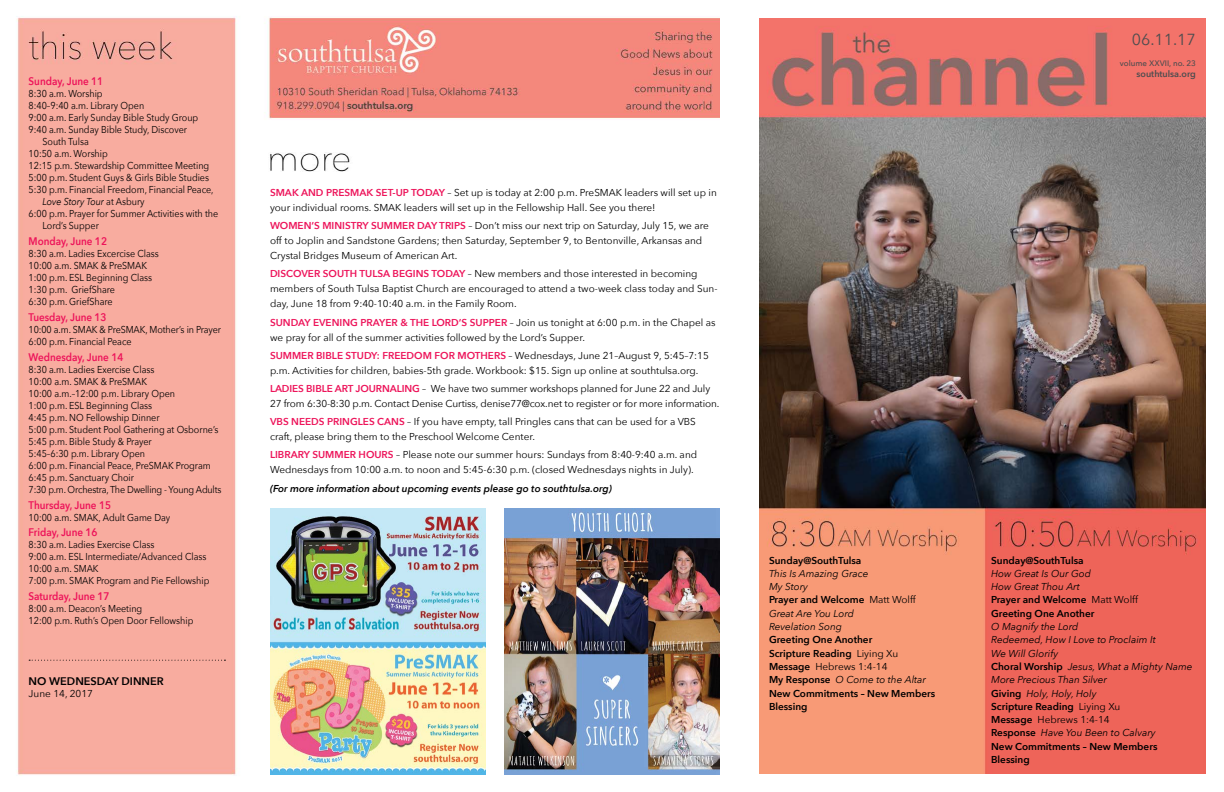
<style>
.page{position:relative;width:1224px;height:792px;background:#fff}
.page>*{position:absolute;margin:0;border:0;box-sizing:border-box;transform-origin:0 0}
.t1{font:16px "Avenir Next";color:#4d4d4f}
.t2{font:600 11px "Avenir Next";color:#ed145a;scale:.9 1}
.t3{font:600 11px "Avenir Next";color:#000}
.t4{font:10px/15px "Avenir Next";color:#000}
.t5{font:10px/12px "Avenir Next";color:#000;scale:.9 1}
.t6{font:italic 10px/13.3px "Avenir Next";color:#000}
.t7{font:600 10px/13.3px "Avenir Next";color:#000}
.t8{font:italic 600 10px "Avenir Next";color:#000}
.t9{font:italic 10px "Avenir Next";color:#000;scale:.9 1}
.t10{font:600 9px "Avenir Next";color:#4d4d4f}
.t11{font:500 8px "Avenir Next";color:#4d4d4f}
.s1{font-style:normal}
.s2{font-weight:600;color:#ed145a}
.s3{font-weight:600;font-style:normal}
.s4{font-weight:400}
.s5{font-weight:400;font-style:italic}
</style>
<div class="page">
<img style="left:760px;top:18px;width:446px;height:756px">
<img style="left:16px;top:16px;width:704px;height:760px">
<svg style="left:29px;top:660px;width:196px;height:1px"></svg>
<img style="left:504px;top:508px;width:216px;height:266px">
<img style="left:270px;top:508px;width:216px;height:266px">
<p class="t2" style="left:29px;top:72px;width:84px">Sunday, June 11</p>
<p class="t5" style="left:29px;top:87px;width:84px">8:30 a.m. Worship</p>
<p class="t5" style="left:29px;top:99px;width:130px">8:40–9:40 a.m. Library Open</p>
<p class="t5" style="left:29px;top:111px;width:190px">9:00 a.m. Early Sunday Bible Study Group</p>
<p class="t5" style="left:29px;top:123px;width:178px">9:40 a.m. Sunday Bible Study, Discover</p>
<p class="t5" style="left:43px;top:135px;width:53px">South Tulsa</p>
<p class="t5" style="left:29px;top:147px;width:90px">10:50 a.m. Worship</p>
<p class="t5" style="left:29px;top:159px;width:202px">12:15 p.m. Stewardship Committee Meeting</p>
<p class="t5" style="left:29px;top:171px;width:202px">5:00 p.m. Student Guys &amp; Girls Bible Studies</p>
<p class="t5" style="left:29px;top:183px;width:207px">5:30 p.m. Financial Freedom, Financial Peace,</p>
<p class="t9" style="left:43px;top:193px;width:115px">Love Story Tour <span class="s1">at Asbury</span></p>
<p class="t5" style="left:29px;top:207px;width:212px">6:00 p.m. Prayer for Summer Activities with the</p>
<p class="t5" style="left:43px;top:219px;width:64px">Lord’s Supper</p>
<p class="t2" style="left:29px;top:232px;width:89px">Monday, June 12</p>
<p class="t5" style="left:29px;top:247px;width:146px">8:30 a.m. Ladies Excercise Class<br>10:00 a.m. SMAK &amp; PreSMAK<br>1:00 p.m. ESL Beginning Class<br>1:30 p.m. GriefShare<br>6:30 p.m. GriefShare</p>
<p class="t2" style="left:29px;top:308px;width:88px">Tuesday, June 13</p>
<p class="t5" style="left:29px;top:323px;width:215px">10:00 a.m. SMAK &amp; PreSMAK, Mother’s in Prayer<br>6:00 p.m. Financial Peace</p>
<p class="t2" style="left:29px;top:347px;width:107px">Wednesday, June 14</p>
<p class="t5" style="left:29px;top:363px;width:216px">8:30 a.m. Ladies Exercise Class<br>10:00 a.m. SMAK &amp; PreSMAK<br>10:00 a.m.–12:00 p.m. Library Open<br>1:00 p.m. ESL Beginning Class<br>4:45 p.m. NO Fellowship Dinner<br>5:00 p.m. Student Pool Gathering at Osborne’s 5:45 p.m. Bible Study &amp; Prayer<br>5:45–6:30 p.m. Library Open<br>6:00 p.m. Financial Peace, PreSMAK Program 6:45 p.m. Sanctuary Choir<br>7:30 p.m. Orchestra, The Dwelling - Young Adults</p>
<p class="t2" style="left:29px;top:495px;width:93px">Thursday, June 15</p>
<p class="t5" style="left:29px;top:511px;width:159px">10:00 a.m. SMAK, Adult Game Day</p>
<p class="t2" style="left:29px;top:523px;width:78px">Friday, June 16</p>
<p class="t5" style="left:29px;top:538px;width:202px">8:30 a.m. Ladies Exercise Class<br>9:00 a.m. ESL Intermediate/Advanced Class 10:00 a.m. SMAK<br>7:00 p.m. SMAK Program and Pie Fellowship</p>
<p class="t2" style="left:29px;top:587px;width:92px">Saturday, June 17</p>
<p class="t5" style="left:29px;top:602px;width:185px">8:00 a.m. Deacon’s Meeting<br>12:00 p.m. Ruth’s Open Door Fellowship</p>
<p class="t3" style="left:29px;top:671px;width:137px">NO WEDNESDAY DINNER</p>
<p class="t4" style="left:29px;top:686px;width:66px">June 14, 2017</p>
<p class="t4" style="left:270px;top:185px;width:448px"><span class="s2">SMAK AND PRESMAK SET-UP TODAY</span> – Set up is today at 2:00 p.m. PreSMAK leaders will set up in your individual rooms. SMAK leaders will set up in the Fellowship Hall. See you there!</p>
<p class="t4" style="left:270px;top:218px;width:440px"><span class="s2">WOMEN’S MINISTRY SUMMER DAY TRIPS</span> – Don’t miss our next trip on Saturday, July 15, we are off to Joplin and Sandstone Gardens; then Saturday, September 9, to Bentonville, Arkansas and<br>Crystal Bridges Museum of American Art.</p>
<p class="t4" style="left:270px;top:266px;width:449px"><span class="s2">DISCOVER SOUTH TULSA BEGINS TODAY</span> – New members and those interested in becoming members of South Tulsa Baptist Church are encouraged to attend a two-week class today and Sun&shy;day, June 18 from 9:40-10:40 a.m. in the Family Room.</p>
<p class="t4" style="left:270px;top:314px;width:447px"><span class="s2">SUNDAY EVENING PRAYER &amp; THE LORD’S SUPPER</span> – Join us tonight at 6:00 p.m. in the Chapel as we pray for all of the summer activities followed by the Lord’s Supper.</p>
<p class="t4" style="left:270px;top:347px;width:440px"><span class="s2">SUMMER BIBLE STUDY: FREEDOM FOR MOTHERS</span> – Wednesdays, June 21–August 9, 5:45–7:15 p.m. Activities for children, babies-5th grade. Workbook: $15. Sign up online at southtulsa.org.</p>
<p class="t4" style="left:270px;top:380px;width:451px"><span class="s2">LADIES BIBLE ART JOURNALING</span> – We have two summer workshops planned for June 22 and July<br>27 from 6:30-8:30 p.m. Contact Denise Curtiss, denise77@cox.net to register or for more information.</p>
<p class="t4" style="left:270px;top:413px;width:427px"><span class="s2">VBS NEEDS PRINGLES CANS</span> – If you have empty, tall Pringles cans that can be used for a VBS craft, please bring them to the Preschool Welcome Center.</p>
<p class="t4" style="left:270px;top:446px;width:429px"><span class="s2">LIBRARY SUMMER HOURS</span> – Please note our summer hours: Sundays from 8:40-9:40 a.m. and<br>Wednesdays from 10:00 a.m. to noon and 5:45-6:30 p.m. (closed Wednesdays nights in July).</p>
<p class="t8" style="left:270px;top:480px;width:343px">(For more information about upcoming events please go to southtulsa.org)</p>
<p class="t7" style="left:769px;top:553px;width:94px">Sunday@SouthTulsa</p>
<p class="t6" style="left:769px;top:566px;width:148px">This Is Amazing Grace<br>My Story<br><span class="s3">Prayer and Welcome</span> <span class="s1">Matt Wolff<br></span>Great Are You Lord<br>Revelation Song</p>
<p class="t7" style="left:769px;top:633px;width:168px">Greeting One Another<br>Scripture Reading <span class="s4">Liying Xu<br></span>Message <span class="s4">Hebrews 1:4-14<br></span>My Response <span class="s5">O Come to the Altar<br></span>New Commitments – New Members<br>Blessing</p>
<h1 class="t1" style="left:1132px;top:26px;width:65px">06.11.17</h1>
<p class="t11" style="left:1120px;top:57px;width:78px">volume XXVII, no. 23</p>
<p class="t10" style="left:1137px;top:66px;width:61px">southtulsa.org</p>
<p class="t7" style="left:991px;top:553px;width:94px">Sunday@SouthTulsa</p>
<p class="t7" style="left:991px;top:566px;width:148px"><span class="s5">How Great Is Our God<br>How Great Thou Art<br></span>Prayer and Welcome <span class="s4">Matt Wolff<br></span>Greeting One Another</p>
<p class="t6" style="left:991px;top:619px;width:203px">O Magnify the Lord<br>Redeemed, How I Love to Proclaim It<br>We Will Glorify<br><span class="s3">Choral Worship</span> Jesus, What a Mighty Name<br>More Precious Than Silver<br><span class="s3">Giving</span> Holy, Holy, Holy<br><span class="s3">Scripture Reading</span> <span class="s1">Liying Xu<br></span><span class="s3">Message</span> <span class="s1">Hebrews 1:4-14<br></span><span class="s3">Response</span> Have You Been to Calvary<br><span class="s3">New Commitments – New Members<br>Blessing</span></p>
</div>
